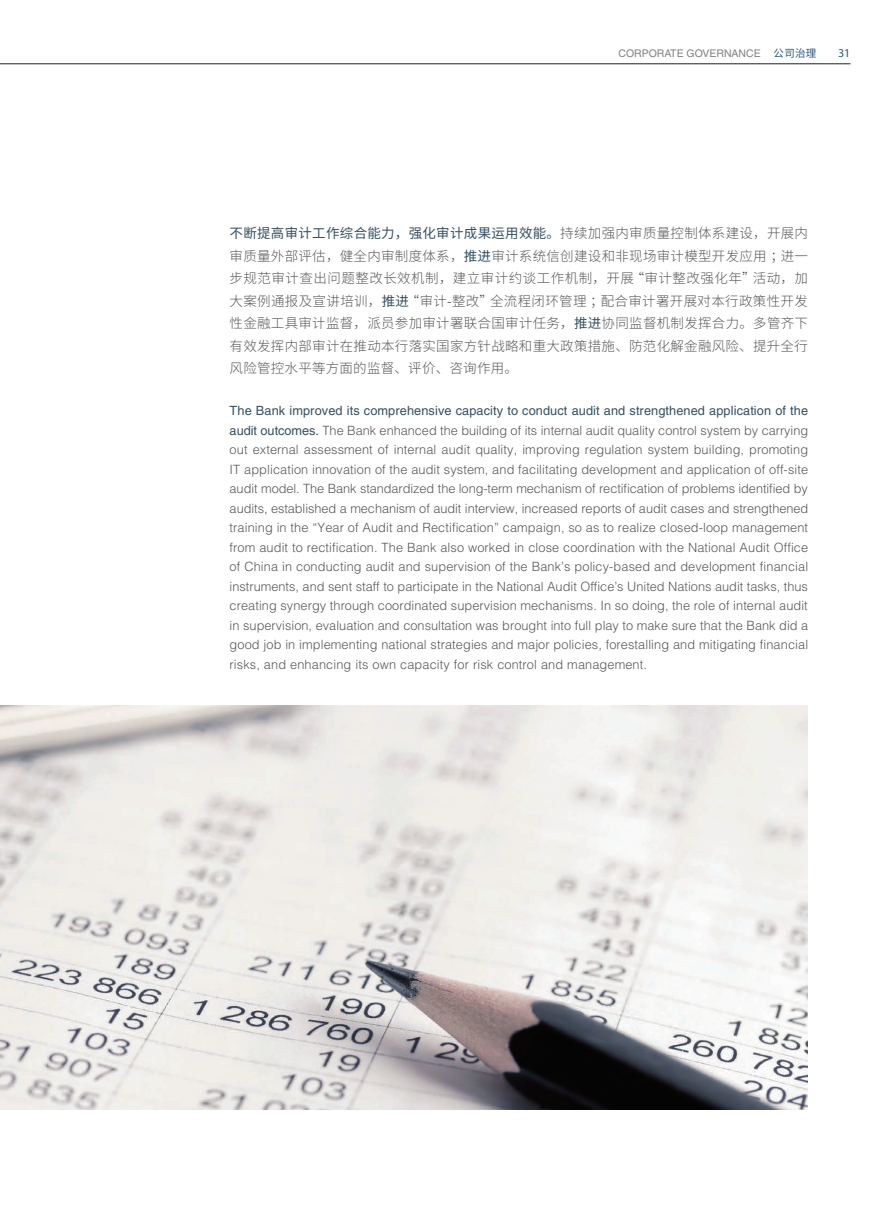
<style>
.page{position:relative;width:893px;height:1212px;background:#fff}
.page>*{position:absolute;margin:0;border:0;box-sizing:border-box;transform-origin:0 0}
.t1{font:300 13.5px/22.5px "Source Han Sans CN";letter-spacing:.02em;color:#57585a;text-align:justify}
.t2{font:300 12.75px/19.5px "Helvetica LT Std";letter-spacing:.01em;color:#57585a;text-align:justify}
.t3{font:12px "Myriad Pro";color:#28587f}
.t4{font:10.5px "Helvetica LT Std";color:#808285}
.s1{font-family:"Source Han Sans CN";color:#28587f}
.s2{font-weight:400;color:#364f60}
.s3{font-family:"Helvetica LT Std"}
</style>
<div class="page">
<hr style="left:0;top:64px;width:850px;height:1px;background:#231f20">
<img style="left:0;top:706px;width:808px;height:404px">
<p class="t4" style="left:618px;top:47px;width:199px">CORPORATE GOVERNANCE <span class="s1">公司治理</span></p>
<p class="t3" style="left:838px;top:46px;width:14px">31</p>
<p class="t1" style="left:230px;top:222px;width:580px"><span class="s2">不断提高审计工作综合能力，强化审计成果运用效能。</span>持续加强内审质量控制体系建设，开展内审质量外部评估，健全内审制度体系，<span class="s2">推进</span>审计系统信创建设和非现场审计模型开发应用；进一步规范审计查出问题整改长效机制，建立审计约谈工作机制，开展“审计整改强化年”活动，加大案例通报及宣讲培训，<span class="s2">推进</span>“审计<span class="s3">-</span>整改”全流程闭环管理；配合审计署开展对本行政策性开发性金融工具审计监督，派员参加审计署联合国审计任务，<span class="s2">推进</span>协同监督机制发挥合力。多管齐下有效发挥内部审计在推动本行落实国家方针战略和重大政策措施、防范化解金融风险、提升全行风险管控水平等方面的监督、评价、咨询作用。</p>
<p class="t2" style="left:230px;top:401px;width:580px"><span class="s2">The Bank improved its comprehensive capacity to conduct audit and strengthened application of the audit outcomes.</span> The Bank enhanced the building of its internal audit quality control system by carrying out external assessment of internal audit quality, improving regulation system building, promoting IT application innovation of the audit system, and facilitating development and application of off-site audit model. The Bank standardized the long-term mechanism of rectification of problems identified by audits, established a mechanism of audit interview, increased reports of audit cases and strengthened training in the “Year of Audit and Rectification” campaign, so as to realize closed-loop management from audit to rectification. The Bank also worked in close coordination with the National Audit Office of China in conducting audit and supervision of the Bank’s policy-based and development financial instruments, and sent staff to participate in the National Audit Office’s United Nations audit tasks, thus creating synergy through coordinated supervision mechanisms. In so doing, the role of internal audit in supervision, evaluation and consultation was brought into full play to make sure that the Bank did a good job in implementing national strategies and major policies, forestalling and mitigating financial risks, and enhancing its own capacity for risk control and management.</p>
</div>
